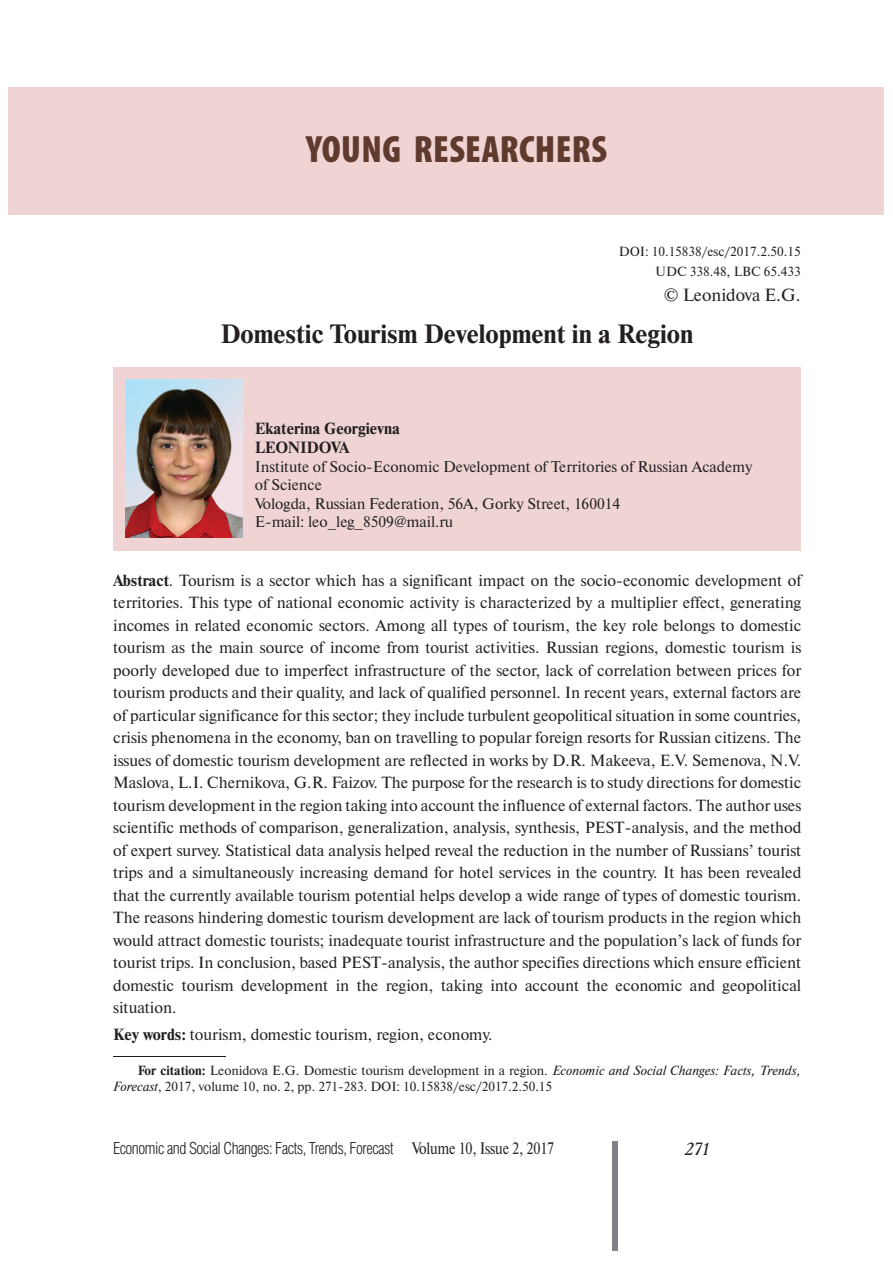
<style>
.page{position:relative;width:893px;height:1263px;background:#fff}
.page>*{position:absolute;margin:0;border:0;box-sizing:border-box;transform-origin:0 0}
.t1{font:900 condensed 38.25px "Myriad Pro";letter-spacing:.01em;color:#5f3a2d}
.t2{font:700 26.4px "Newton C";color:#231f20}
.t3{font:17.7px "Newton C";color:#231f20}
.t4{font:italic 17.7px "Academy";color:#231f20}
.t5{font:300 16.65px "Helios Cond";letter-spacing:-.03em;color:#231f20}
.t6{font:16.2px/22.5px "Newton C";color:#231f20;text-align:justify}
.t7{font:700 16.2px/19.4px "Newton C";color:#231f20}
.t8{font:15.45px/18.5px "Newton C";color:#231f20}
.t9{font:13.2px/20.1px "Newton C";color:#231f20;text-align:right}
.s1{font-weight:700}
.s2{font-style:italic}
.s3{font-family:"Newton C";font-weight:400}
</style>
<div class="page">
<div style="left:612px;top:1141px;width:6px;height:109px;background:#808285"></div>
<hr style="left:113px;top:1056px;width:112px;height:1px;background:#231f20">
<div style="left:113px;top:367px;width:688px;height:183px;background:#f0d4d4"></div>
<div style="left:9px;top:87px;width:875px;height:127px;background:#f0d4d4"></div>
<img style="left:126px;top:379px;width:116px;height:159px">
<h1 class="t1" style="left:306px;top:136px;width:302px">YOUNG RESEARCHERS</h1>
<p class="t9" style="left:619px;top:242px;width:183px">DOI: 10.15838/esc/2017.2.50.15<br>UDC 338.48, LBC 65.433</p>
<p class="t3" style="left:664px;top:289px;width:139px">© Leonidova E.G.</p>
<h2 class="t2" style="left:220px;top:324px;width:475px">Domestic Tourism Development in a Region</h2>
<p class="t7" style="left:255px;top:420px;width:147px">Ekaterina Georgievna<br>LEONIDOVA</p>
<p class="t8" style="left:255px;top:459px;width:499px">Institute of Socio-Economic Development of Territories of Russian Academy of Science<br>Vologda, Russian Federation, 56A, Gorky Street, 160014<br>E-mail: leo_leg_8509@mail.ru</p>
<p class="t6" style="left:113px;top:571px;width:689px"><span class="s1">Abstract</span><span class="s2">.</span> Tourism is a sector which has a significant impact on the socio-economic development of territories. This type of national economic activity is characterized by a multiplier effect, generating incomes in related economic sectors. Among all types of tourism, the key role belongs to domestic tourism as the main source of income from tourist activities. Russian regions, domestic tourism is poorly developed due to imperfect infrastructure of the sector, lack of correlation between prices for tourism products and their quality, and lack of qualified personnel. In recent years, external factors are of particular significance for this sector; they include turbulent geopolitical situation in some countries, crisis phenomena in the economy, ban on travelling to popular foreign resorts for Russian citizens. The issues of domestic tourism development are reflected in works by D.R. Makeeva, E.V. Semenova, N.V.<br>Maslova, L.I. Chernikova, G.R. Faizov. The purpose for the research is to study directions for domestic tourism development in the region taking into account the influence of external factors. The author uses scientific methods of comparison, generalization, analysis, synthesis, PEST-analysis, and the method of expert survey. Statistical data analysis helped reveal the reduction in the number of Russians’ tourist trips and a simultaneously increasing demand for hotel services in the country. It has been revealed that the currently available tourism potential helps develop a wide range of types of domestic tourism.<br>The reasons hindering domestic tourism development are lack of tourism products in the region which would attract domestic tourists; inadequate tourist infrastructure and the population’s lack of funds for tourist trips. In conclusion, based PEST-analysis, the author specifies directions which ensure efficient domestic tourism development in the region, taking into account the economic and geopolitical situation.</p>
<p class="t6" style="left:113px;top:1024px;width:381px"><span class="s1">Key words:</span> tourism, domestic tourism, region, economy.</p>
<p class="t9" style="left:113px;top:1064px;width:689px;line-height:15.9px;text-align:left;text-indent:25px"><span class="s1">For citation:</span> Leonidova E.G. Domestic tourism development in a region. <span class="s2">Economic and Social Changes: Facts, Trends,<br>Forecast</span>, 2017, volume 10, no. 2, pp. 271-283. DOI: 10.15838/esc/2017.2.50.15</p>
<p class="t5" style="left:113px;top:1143px;width:443px">Economic and Social Changes: Facts, Trends, Forecast <span class="s3">Volume 10, Issue 2, 2017</span></p>
<p class="t4" style="left:685px;top:1141px;width:26px">271</p>
</div>
